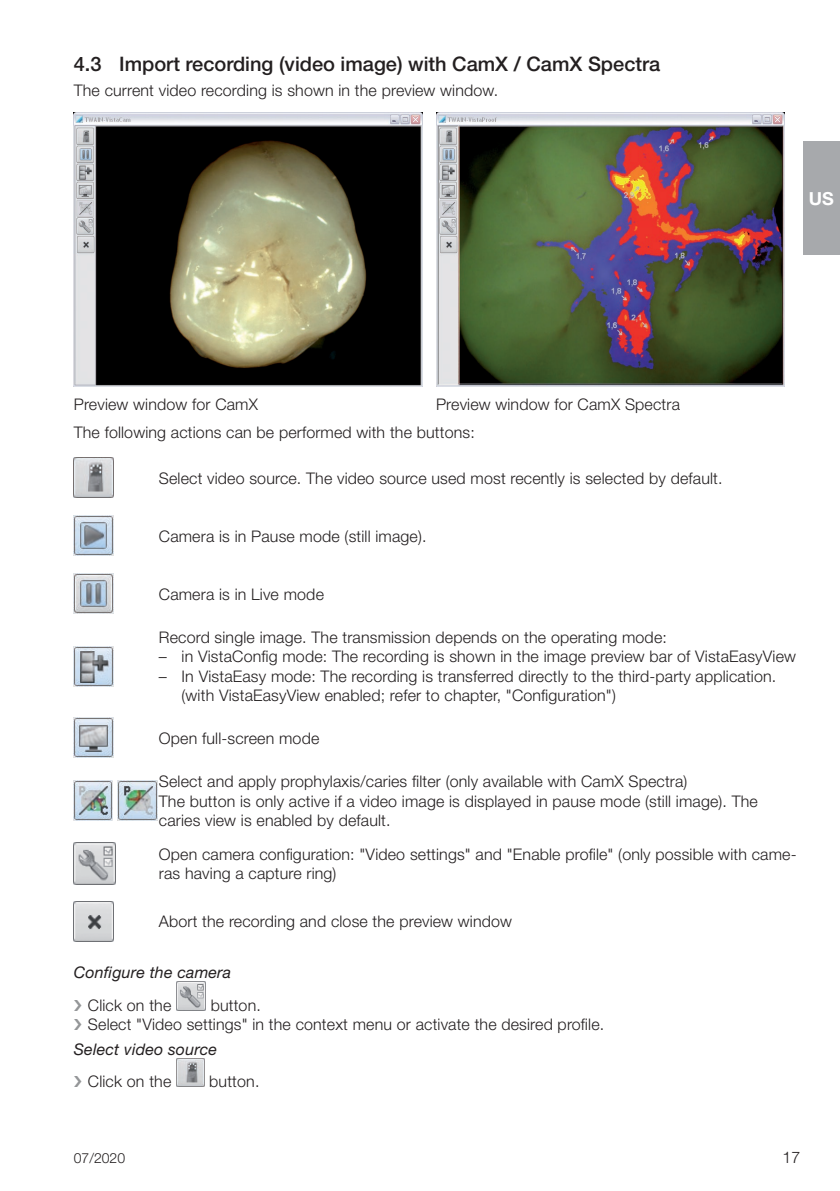
<style>
.page{position:relative;width:840px;height:1191px;background:#fff}
.page>*{position:absolute;margin:0;border:0;box-sizing:border-box;transform-origin:0 0}
.t1{font:500 20px "Helvetica Neue LT Pro";color:#231f20}
.t2{font:700 18px "Helvetica Neue LT Pro";color:#fff}
.t3{font:300 16px/19.2px "Helvetica Neue LT Pro";letter-spacing:.01em;color:#231f20}
.t4{font:italic 16px "Helvetica Neue LT Pro";letter-spacing:.01em;color:#231f20}
.t5{font:300 14px "Helvetica Neue LT Pro";color:#231f20}
</style>
<div class="page">
<div style="left:802px;top:142px;width:37px;height:113px;background:#a7a9ac"></div>
<img style="left:74px;top:112px;width:348px;height:275px">
<img style="left:436px;top:112px;width:348px;height:275px">
<img style="left:74px;top:457px;width:39px;height:40px">
<img style="left:74px;top:515px;width:39px;height:40px">
<img style="left:74px;top:573px;width:39px;height:40px">
<img style="left:74px;top:646px;width:39px;height:40px">
<img style="left:74px;top:718px;width:39px;height:39px">
<img style="left:74px;top:781px;width:38px;height:39px">
<img style="left:117px;top:781px;width:40px;height:39px">
<img style="left:74px;top:842px;width:41px;height:42px">
<img style="left:74px;top:901px;width:39px;height:40px">
<img style="left:176px;top:981px;width:30px;height:30px">
<img style="left:176px;top:1058px;width:28px;height:28px">
<p class="t1" style="left:74px;top:52px;width:587px">4.3 Import recording (video image) with CamX / CamX Spectra</p>
<p class="t3" style="left:74px;top:80px;width:422px">The current video recording is shown in the preview window.</p>
<p class="t2" style="left:808px;top:187px;width:27px">US</p>
<p class="t3" style="left:74px;top:389px;width:607px;line-height:28.2px;text-indent:362px">Preview window for CamX Spectra<br>The following actions can be performed with the buttons:</p>
<p class="t3" style="left:159px;top:468px;width:561px">Select video source. The video source used most recently is selected by default.</p>
<p class="t3" style="left:74px;top:394px;width:186px">Preview window for CamX</p>
<p class="t3" style="left:159px;top:526px;width:266px">Camera is in Pause mode (still image).</p>
<p class="t3" style="left:159px;top:584px;width:166px">Camera is in Live mode</p>
<p class="t3" style="left:159px;top:627px;width:509px">Record single image. The transmission depends on the operating mode:</p>
<p class="t3" style="left:159px;top:646px;width:638px">– in VistaConfig mode: The recording is shown in the image preview bar of VistaEasyView</p>
<p class="t3" style="left:181px;top:666px;width:592px;text-indent:-23px">– In VistaEasy mode: The recording is transferred directly to the third-party application. (with VistaEasyView enabled; refer to chapter, "Configuration")</p>
<p class="t3" style="left:159px;top:728px;width:162px">Open full-screen mode</p>
<p class="t3" style="left:159px;top:771px;width:600px">Select and apply prophylaxis/caries filter (only available with CamX Spectra)<br>The button is only active if a video image is displayed in pause mode (still image). The caries view is enabled by default.</p>
<p class="t3" style="left:159px;top:844px;width:638px">Open camera configuration: "Video settings" and "Enable profile" (only possible with came&shy;ras having a capture ring)</p>
<p class="t3" style="left:159px;top:911px;width:354px">Abort the recording and close the preview window</p>
<p class="t4" style="left:74px;top:962px;width:159px">Configure the camera</p>
<p class="t3" style="left:88px;top:995px;width:85px">Click on the</p>
<p class="t3" style="left:88px;top:995px;width:514px;text-indent:123px">button.<br>Select "Video settings" in the context menu or activate the desired profile.</p>
<p class="t4" style="left:74px;top:1039px;width:145px">Select video source</p>
<p class="t3" style="left:88px;top:1071px;width:85px">Click on the</p>
<p class="t3" style="left:209px;top:1071px;width:49px">button.</p>
<p class="t5" style="left:74px;top:1149px;width:53px">07/2020</p>
<p class="t3" style="left:782px;top:1147px;width:19px">17</p>
</div>
